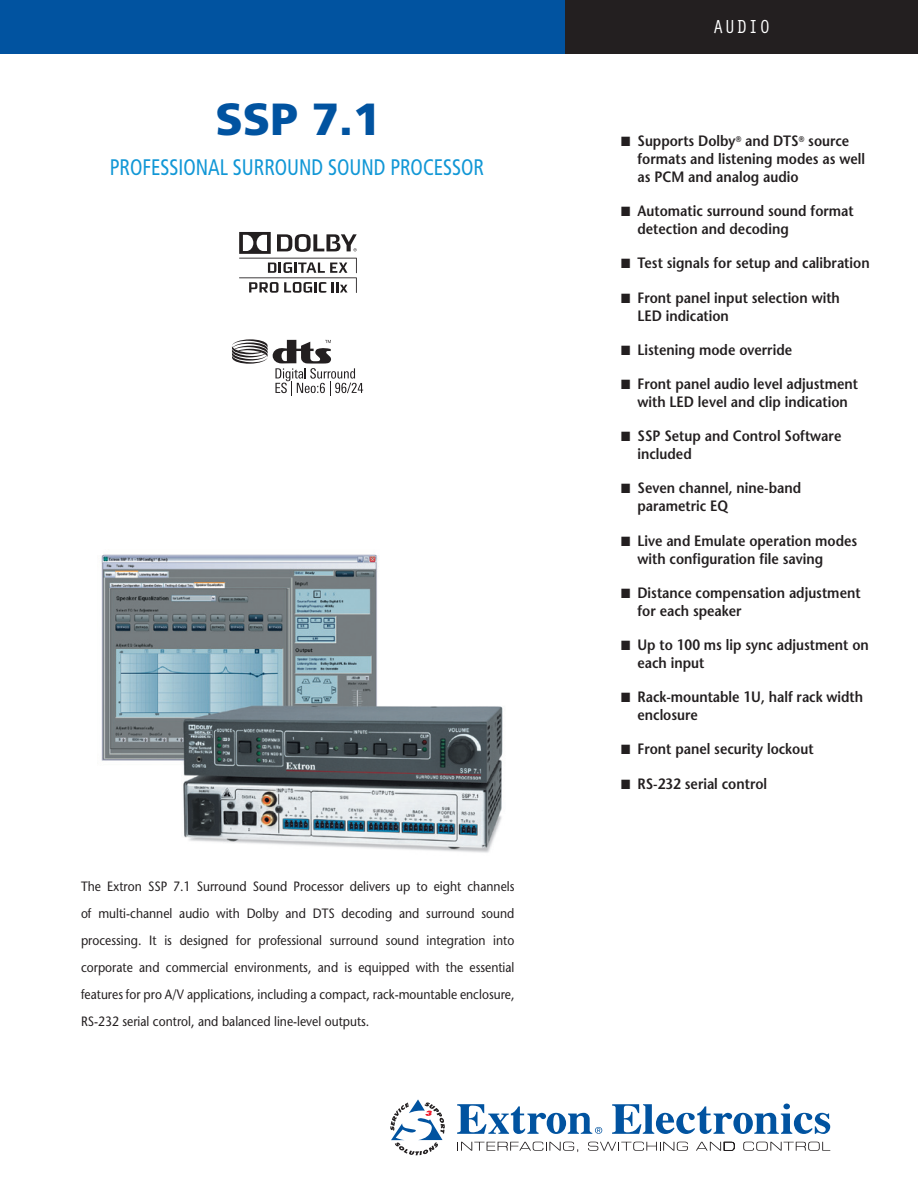
<style>
.page{position:relative;width:918px;height:1188px;background:#fff}
.page>*{position:absolute;margin:0;border:0;box-sizing:border-box;transform-origin:0 0}
.Front_-_Product_Nam{font:900 45px "Frutiger LT Std";color:#0153a0}
.t1{font:condensed 22.5px "Frutiger LT Std";color:#1197d6;scale:.9 1}
.Front_-_Category{font:19.5px "Orator Std";color:#fff}
.Front_-_Bullet_Text{font:600 15px/18px "Stone Sans Std";color:#231f20;scale:.9 1}
.Front___Teaser_Para{font:500 13.5px/27px "Stone Sans Std";color:#231f20;text-align:justify;scale:.9 1}
</style>
<div class="page">
<svg style="left:390px;top:1099px;width:55px;height:56px"></svg>
<svg style="left:457px;top:1104px;width:145px;height:30px"></svg>
<svg style="left:612px;top:1104px;width:218px;height:30px"></svg>
<svg style="left:461px;top:1142px;width:117px;height:10px"></svg>
<svg style="left:588px;top:1142px;width:100px;height:9px"></svg>
<svg style="left:696px;top:1142px;width:39px;height:9px"></svg>
<svg style="left:743px;top:1142px;width:87px;height:9px"></svg>
<div style="left:0;top:0;width:579px;height:54px;background:#0153a0"></div>
<div style="left:566px;top:0;width:352px;height:54px;background:#231f20"></div>
<img style="left:101px;top:554px;width:402px;height:299px">
<svg style="left:239px;top:232px;width:118px;height:61px"></svg>
<svg style="left:232px;top:339px;width:131px;height:57px"></svg>
<p class="Front_-_Product_Nam" style="left:215px;top:92px;width:167px">SSP 7.1</p>
<h2 class="t1" style="left:110px;top:154px;width:417px">PROFESSIONAL SURROUND SOUND PROCESSOR</h2>
<p class="Front___Teaser_Para" style="left:81px;top:873px;width:483px">The Extron SSP 7. 1 Surround Sound Processor delivers up to eight channels of multi-channel audio with Dolby and DTS decoding and surround sound processing. It is designed for professional surround sound integration into corporate and commercial environments, and is equipped with the essential features for pro A/V applications, including a compact, rack-mountable enclosure, RS-232 serial control, and balanced line-level outputs.</p>
<p class="Front_-_Category" style="left:713px;top:13px;width:60px">AUDIO</p>
<p class="Front_-_Bullet_Text" style="left:638px;top:132px;width:254px;text-indent:-16px">■ Supports Dolby<sup>®</sup> and DTS<sup>®</sup> source formats and listening modes as well as PCM and analog audio</p>
<p class="Front_-_Bullet_Text" style="left:638px;top:202px;width:242px;text-indent:-16px">■ Automatic surround sound format detection and decoding</p>
<p class="Front_-_Bullet_Text" style="left:621px;top:254px;width:278px">■ Test signals for setup and calibration</p>
<p class="Front_-_Bullet_Text" style="left:638px;top:288px;width:226px;text-indent:-16px">■ Front panel input selection with<br>LED indication</p>
<p class="Front_-_Bullet_Text" style="left:621px;top:341px;width:192px">■ Listening mode override</p>
<p class="Front_-_Bullet_Text" style="left:621px;top:375px;width:265px;text-align:center">■ Front panel audio level adjustment with LED level and clip indication</p>
<p class="Front_-_Bullet_Text" style="left:638px;top:427px;width:228px;text-indent:-16px">■ SSP Setup and Control Software included</p>
<p class="Front_-_Bullet_Text" style="left:638px;top:479px;width:183px;text-indent:-16px">■ Seven channel, nine-band parametric EQ</p>
<p class="Front_-_Bullet_Text" style="left:638px;top:531px;width:246px;text-indent:-16px">■ Live and Emulate operation modes with configuration file saving</p>
<p class="Front_-_Bullet_Text" style="left:638px;top:584px;width:249px;text-indent:-16px">■ Distance compensation adjustment for each speaker</p>
<p class="Front_-_Bullet_Text" style="left:638px;top:636px;width:259px;text-indent:-16px">■ Up to 100 ms lip sync adjustment on each input</p>
<p class="Front_-_Bullet_Text" style="left:638px;top:688px;width:252px;text-indent:-16px">■ Rack-mountable 1U, half rack width enclosure</p>
<p class="Front_-_Bullet_Text" style="left:621px;top:740px;width:216px">■ Front panel security lockout</p>
<p class="Front_-_Bullet_Text" style="left:621px;top:774px;width:164px">■ RS-232 serial control</p>
</div>
